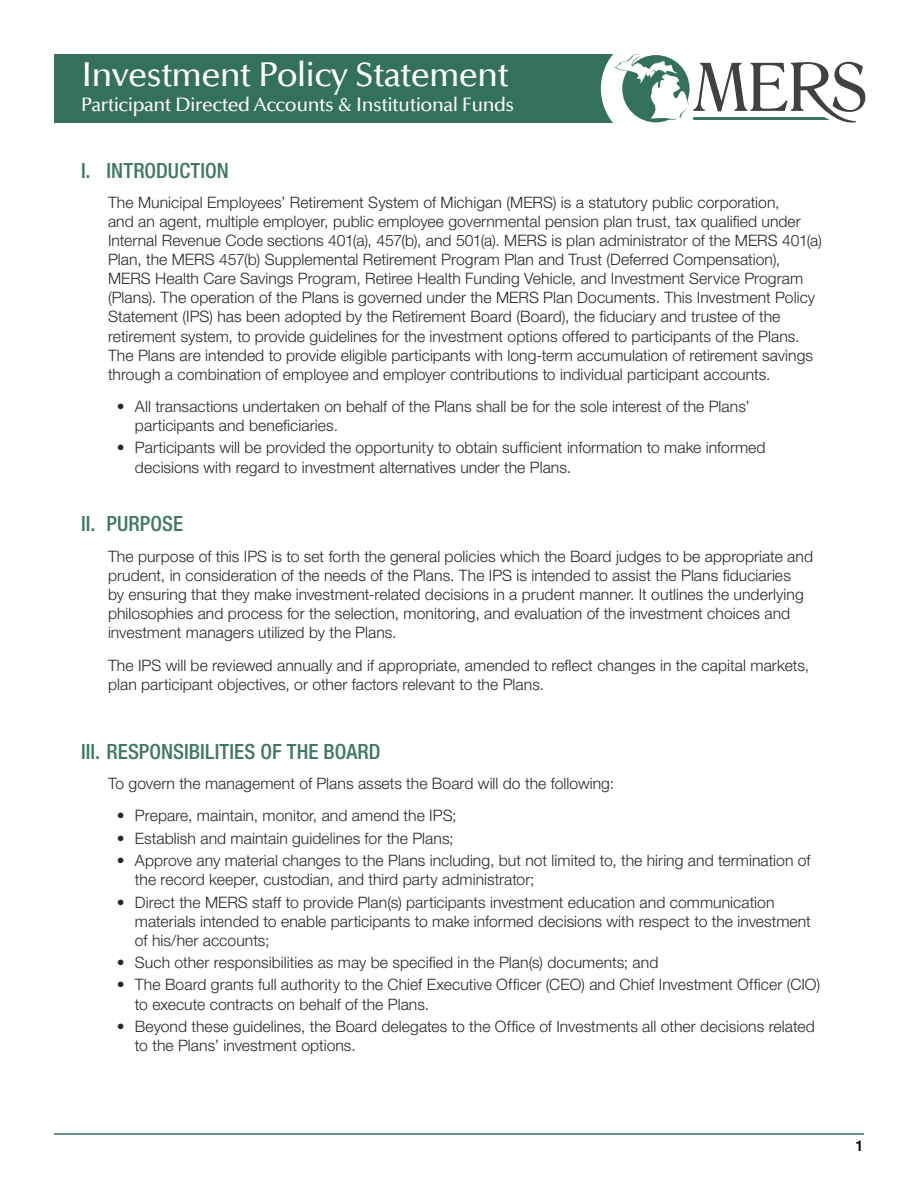
<style>
.page{position:relative;width:918px;height:1188px;background:#fff}
.page>*{position:absolute;margin:0;border:0;box-sizing:border-box;transform-origin:0 0}
.t1{font:500 34.5px "Optima";letter-spacing:-.025em;color:#fff}
.t2{font:500 condensed 21px "Helvetica Neue LT Std";letter-spacing:.005em;color:#407963}
.t3{font:500 19.5px "Optima";letter-spacing:-.025em;color:#fff}
.t4{font:300 15.75px/19px "Helvetica Neue LT Std";letter-spacing:.005em;color:#292829}
.t5{font:500 15px "Helvetica Neue LT Std";color:#000}
.s1{font-weight:100;font-stretch:condensed}
</style>
<div class="page">
<hr style="left:54px;top:1133px;width:810px;height:2px;background:#34715b">
<div style="left:54px;top:54px;width:582px;height:69px;background:#34715b"></div>
<div style="left:601px;top:34px;width:109px;height:109px;background:#fff;border-radius:50%"></div>
<svg style="left:614px;top:54px;width:251px;height:69px"></svg>
<h1 class="t1" style="left:81px;top:55px;width:430px">Investment Policy Statement</h1>
<p class="t3" style="left:81px;top:94px;width:435px">Participant Directed Accounts &amp; Institutional Funds</p>
<h2 class="t2" style="left:81px;top:158px;width:150px">I. INTRODUCTION</h2>
<p class="t4" style="left:108px;top:192px;width:716px">The Municipal Employees’ Retirement System of Michigan (MERS) is a statutory public corporation,<br>and an agent, multiple employer, public employee governmental pension plan trust, tax qualified under Internal Revenue Code sections 401(a), 457(b), and 501(a). MERS is plan administrator of the MERS 401(a)<br>Plan, the MERS 457(b) Supplemental Retirement Program Plan and Trust (Deferred Compensation), MERS Health Care Savings Program, Retiree Health Funding Vehicle, and Investment Service Program (Plans). The operation of the Plans is governed under the MERS Plan Documents. This Investment Policy Statement (IPS) has been adopted by the Retirement Board (Board), the fiduciary and trustee of the retirement system, to provide guidelines for the investment options offered to participants of the Plans.<br>The Plans are intended to provide eligible participants with long-term accumulation of retirement savings through a combination of employee and employer contributions to individual participant accounts.</p>
<p class="t4" style="left:135px;top:396px;width:616px;text-indent:-18px"><span class="s1">•</span> All transactions undertaken on behalf of the Plans shall be for the sole interest of the Plans’ participants and beneficiaries.</p>
<p class="t4" style="left:135px;top:438px;width:632px;text-indent:-18px"><span class="s1">•</span> Participants will be provided the opportunity to obtain sufficient information to make informed decisions with regard to investment alternatives under the Plans.</p>
<h2 class="t2" style="left:81px;top:511px;width:104px">II. PURPOSE</h2>
<p class="t4" style="left:108px;top:546px;width:707px">The purpose of this IPS is to set forth the general policies which the Board judges to be appropriate and prudent, in consideration of the needs of the Plans. The IPS is intended to assist the Plans fiduciaries<br>by ensuring that they make investment-related decisions in a prudent manner. It outlines the underlying philosophies and process for the selection, monitoring, and evaluation of the investment choices and investment managers utilized by the Plans.</p>
<p class="t4" style="left:108px;top:656px;width:703px">The IPS will be reviewed annually and if appropriate, amended to reflect changes in the capital markets, plan participant objectives, or other factors relevant to the Plans.</p>
<h2 class="t2" style="left:81px;top:739px;width:301px">III. RESPONSIBILITIES OF THE BOARD</h2>
<p class="t4" style="left:108px;top:774px;width:508px">To govern the management of Plans assets the Board will do the following:</p>
<p class="t4" style="left:117px;top:806px;width:341px"><span class="s1">•</span> Prepare, maintain, monitor, and amend the IPS;</p>
<p class="t4" style="left:117px;top:828px;width:338px"><span class="s1">•</span> Establish and maintain guidelines for the Plans;</p>
<p class="t4" style="left:135px;top:851px;width:677px;text-indent:-18px"><span class="s1">•</span> Approve any material changes to the Plans including, but not limited to, the hiring and termination of the record keeper, custodian, and third party administrator;</p>
<p class="t4" style="left:135px;top:892px;width:677px;text-indent:-18px"><span class="s1">•</span> Direct the MERS staff to provide Plan(s) participants investment education and communication materials intended to enable participants to make informed decisions with respect to the investment of his/her accounts;</p>
<p class="t4" style="left:117px;top:953px;width:543px"><span class="s1">•</span> Such other responsibilities as may be specified in the Plan(s) documents; and</p>
<p class="t4" style="left:135px;top:975px;width:687px;text-indent:-18px"><span class="s1">•</span> The Board grants full authority to the Chief Executive Officer (CEO) and Chief Investment Officer (CIO) to execute contracts on behalf of the Plans.</p>
<p class="t4" style="left:135px;top:1017px;width:681px;text-indent:-18px"><span class="s1">•</span> Beyond these guidelines, the Board delegates to the Office of Investments all other decisions related to the Plans’ investment options.</p>
<p class="t5" style="left:856px;top:1136px;width:10px">1</p>
</div>
